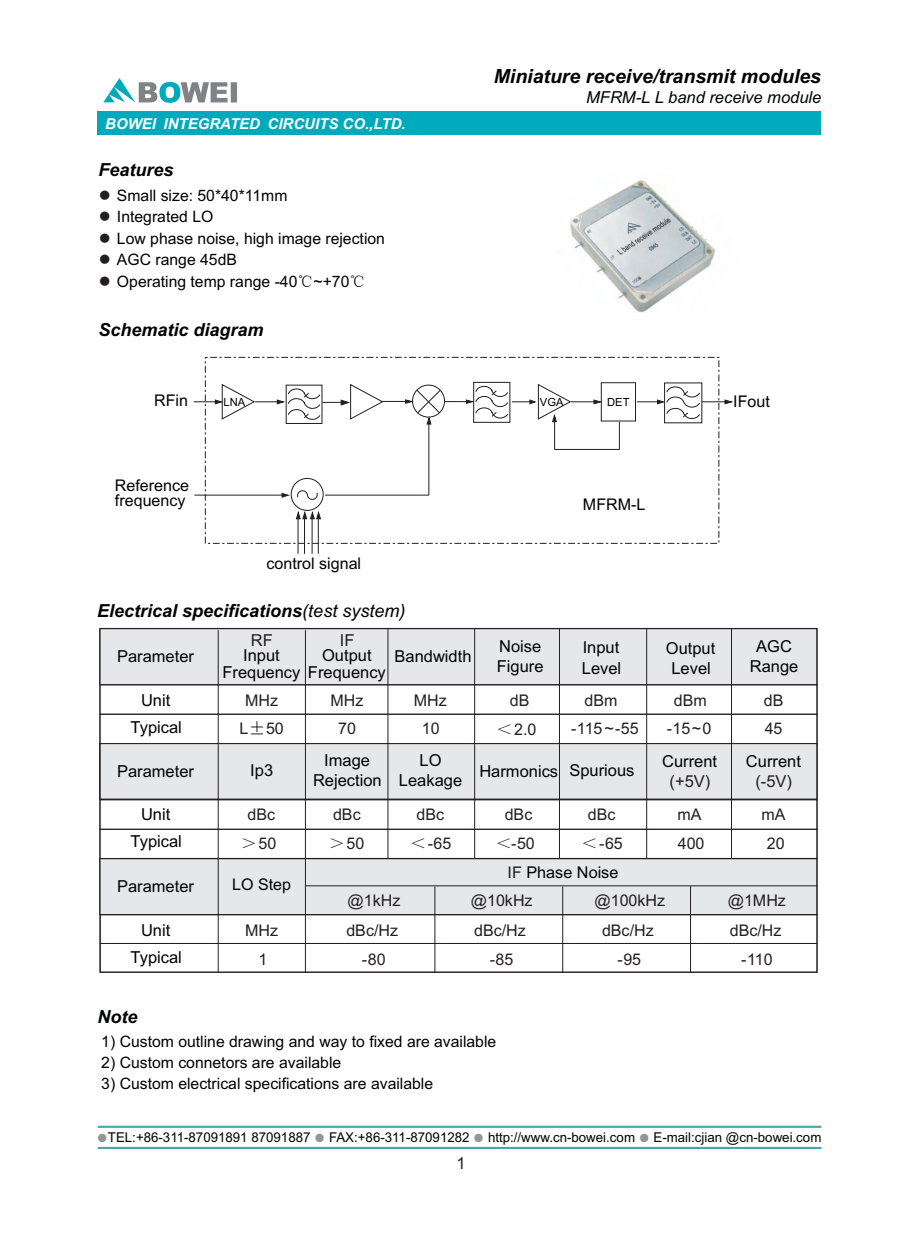
<style>
.page{position:relative;width:919px;height:1238px;background:#fff}
.page>*{position:absolute;margin:0;border:0;box-sizing:border-box;transform-origin:0 0}
.t1{font:italic 700 19.5px "Arial";color:#010202}
.t2{font:italic 700 18px "Arial";color:#010202}
.t3{font:16.5px/20.5px "Arial";color:#010202;text-align:center}
.t4{font:italic 16.5px "Arial";color:#010202}
.t5{font:16.5px "Arial";color:#231f20}
.t6{font:16.2px "Arial";color:#010202}
.t7{font:16.05px "Arial";color:#231f20}
.t8{font:16.05px/15.3px "Arial";color:#010202}
.t9{font:16.05px "Wingdings";color:#231f20}
.t10{font:15.75px/21.5px "Arial";color:#010202}
.t11{font:italic 700 15px "Arial";color:#fff}
.t12{font:13.5px "Arial";color:#010202}
.t13{font:11.25px "Arial";color:#010202}
.s1{font-family:"Sim Sun";font-size:16.05px}
.s2{font-weight:400}
.s3{font-family:"Sim Sun";font-size:17.4px;color:#010202}
.s4{font-family:"Sim Sun"}
.s5{font-size:16.05px;color:#231f20}
.s6{font-family:"Sim Sun";font-size:11.25px;color:#939598}
</style>
<div class="page">
<img style="left:570px;top:180px;width:146px;height:133px">
<svg style="left:98px;top:1146px;width:723px;height:2px"></svg>
<svg style="left:98px;top:1125px;width:723px;height:2px"></svg>
<svg style="left:103px;top:78px;width:134px;height:25px"></svg>
<div style="left:98px;top:111px;width:723px;height:23px;background:#00aabc"></div>
<div style="left:99px;top:857px;width:716px;height:58px;background:#e6e7e9"></div>
<div style="left:99px;top:628px;width:716px;height:57px;background:#e6e7e9"></div>
<div style="left:100px;top:684px;width:717px;height:30px;border:1px solid #231f20"></div>
<div style="left:100px;top:714px;width:717px;height:29px;border:1px solid #231f20"></div>
<svg style="left:99px;top:742px;width:716px;height:58px;background:#e0e1e3"></svg>
<div style="left:100px;top:799px;width:717px;height:30px;border:1px solid #231f20"></div>
<div style="left:100px;top:829px;width:717px;height:29px;border:1px solid #231f20"></div>
<div style="left:100px;top:914px;width:717px;height:29px;border:1px solid #231f20"></div>
<div style="left:100px;top:943px;width:717px;height:29px;border:1px solid #231f20"></div>
<hr style="left:305px;top:630px;width:1px;height:342px;background:#231f20">
<hr style="left:387px;top:628px;width:1px;height:230px;background:#231f20">
<hr style="left:474px;top:628px;width:1px;height:230px;background:#231f20">
<hr style="left:559px;top:628px;width:1px;height:230px;background:#231f20">
<hr style="left:646px;top:628px;width:1px;height:230px;background:#231f20">
<hr style="left:731px;top:628px;width:1px;height:230px;background:#231f20">
<hr style="left:434px;top:886px;width:1px;height:86px;background:#231f20">
<hr style="left:562px;top:886px;width:1px;height:86px;background:#231f20">
<hr style="left:690px;top:886px;width:1px;height:86px;background:#231f20">
<hr style="left:305px;top:885px;width:512px;height:1px;background:#231f20">
<hr style="left:120px;top:858px;width:696px;height:1px;background:#231f20">
<div style="left:291px;top:478px;width:32px;height:33px;border:1px solid #231f20;border-radius:50%"></div>
<div style="left:473px;top:382px;width:37px;height:41px;border:1px solid #231f20"></div>
<div style="left:601px;top:382px;width:35px;height:39px;border:1px solid #231f20"></div>
<svg style="left:637px;top:386px;width:95px;height:33px"></svg>
<hr style="left:194px;top:494px;width:89px;height:1px;background:#231f20">
<svg style="left:281px;top:487px;width:39px;height:15px"></svg>
<hr style="left:325px;top:494px;width:104px;height:1px;background:#231f20">
<hr style="left:428px;top:422px;width:1px;height:73px;background:#231f20">
<hr style="left:554px;top:449px;width:65px;height:1px;background:#231f20">
<svg style="left:194px;top:383px;width:407px;height:66px"></svg>
<hr style="left:297px;top:519px;width:1px;height:34px;background:#231f20">
<hr style="left:304px;top:519px;width:1px;height:34px;background:#231f20">
<hr style="left:311px;top:519px;width:1px;height:34px;background:#231f20">
<hr style="left:318px;top:519px;width:1px;height:34px;background:#231f20">
<svg style="left:295px;top:511px;width:26px;height:9px"></svg>
<svg style="left:619px;top:422px;width:1px;height:27px"></svg>
<hr style="left:218px;top:630px;width:1px;height:342px;background:#231f20">
<p class="t11" style="left:105px;top:118px;width:302px">BOWEI INTEGRATED CIRCUITS CO.,LTD.</p>
<p class="t2" style="left:98px;top:162px;width:77px">Features</p>
<p class="t10" style="left:117px;top:186px;width:269px">Small size: 50*40*11mm<br>Integrated LO<br>Low phase noise, high image rejection<br>AGC range 45dB<br>Operating temp range -40<span class="s1">℃</span>~+70<span class="s1">℃</span></p>
<p class="t9" style="left:99px;top:189px;width:73px">●</p>
<p class="t9" style="left:99px;top:210px;width:73px">●</p>
<p class="t9" style="left:99px;top:231px;width:73px">●</p>
<p class="t9" style="left:99px;top:274px;width:73px">●</p>
<p class="t9" style="left:99px;top:253px;width:73px">●</p>
<p class="t2" style="left:98px;top:322px;width:167px">Schematic diagram</p>
<p class="t1" style="left:493px;top:69px;width:329px">Miniature receive/transmit modules</p>
<p class="t4" style="left:586px;top:91px;width:237px">MFRM-L L band receive module</p>
<p class="t8" style="left:154px;top:394px;width:35px">RFin</p>
<p class="t13" style="left:223px;top:398px;width:23px">LNA</p>
<p class="t13" style="left:540px;top:398px;width:25px">VGA</p>
<p class="t13" style="left:607px;top:398px;width:24px">DET</p>
<p class="t8" style="left:733px;top:395px;width:38px">IFout</p>
<p class="t8" style="left:115px;top:478px;width:76px">Reference frequency</p>
<p class="t8" style="left:266px;top:557px;width:96px">control signal</p>
<p class="t2" style="left:97px;top:604px;width:310px">Electrical specifications<span class="s2">(test system)</span></p>
<p class="t8" style="left:583px;top:498px;width:64px">MFRM-L</p>
<p class="t5" style="left:251px;top:633px;width:23px">RF</p>
<p class="t5" style="left:340px;top:633px;width:16px">IF</p>
<p class="t3" style="left:117px;top:647px;width:78px">Parameter</p>
<p class="t3" style="left:222px;top:648px;width:79px;line-height:17.2px">Input<br>Frequency</p>
<p class="t3" style="left:308px;top:648px;width:79px;line-height:17.2px">Output<br>Frequency</p>
<p class="t3" style="left:394px;top:647px;width:78px">Bandwidth</p>
<p class="t3" style="left:497px;top:637px;width:48px;text-align:left">Noise<br>Figure</p>
<p class="t3" style="left:581px;top:638px;width:41px;text-align:left">Input<br>Level</p>
<p class="t3" style="left:665px;top:639px;width:51px">Output<br>Level</p>
<p class="t3" style="left:749px;top:637px;width:50px">AGC<br>Range</p>
<p class="t3" style="left:131px;top:688px;width:53px;line-height:27px">Unit<br>Typical</p>
<p class="t3" style="left:250px;top:761px;width:24px">Ip3</p>
<p class="t3" style="left:313px;top:752px;width:70px;line-height:20px">Image<br>Rejection</p>
<p class="t3" style="left:399px;top:752px;width:65px;line-height:20px">LO<br>Leakage</p>
<p class="t3" style="left:479px;top:762px;width:156px">Harmonics Spurious</p>
<p class="t7" style="left:245px;top:694px;width:34px">MHz</p>
<p class="t7" style="left:330px;top:694px;width:34px">MHz</p>
<p class="t7" style="left:414px;top:694px;width:34px">MHz</p>
<p class="t7" style="left:510px;top:694px;width:21px">dB</p>
<p class="t7" style="left:584px;top:694px;width:35px">dBm</p>
<p class="t7" style="left:674px;top:694px;width:35px">dBm</p>
<p class="t7" style="left:763px;top:694px;width:21px">dB</p>
<p class="t7" style="left:240px;top:722px;width:46px">L<span class="s3">±</span>50</p>
<p class="t7" style="left:338px;top:722px;width:19px">70</p>
<p class="t7" style="left:422px;top:722px;width:19px">10</p>
<p class="t7" style="left:496px;top:723px;width:41px"><span class="s4">＜</span>2.0</p>
<p class="t7" style="left:571px;top:722px;width:69px">-115~-55</p>
<p class="t7" style="left:666px;top:722px;width:46px">-15~0</p>
<p class="t7" style="left:764px;top:722px;width:19px">45</p>
<p class="t3" style="left:662px;top:752px;width:56px">Current</p>
<p class="t3" style="left:746px;top:752px;width:56px">Current</p>
<p class="t3" style="left:117px;top:762px;width:78px">Parameter</p>
<p class="t5" style="left:669px;top:774px;width:42px">(+5V)</p>
<p class="t5" style="left:755px;top:774px;width:38px">(-5V)</p>
<p class="t3" style="left:141px;top:805px;width:31px">Unit</p>
<p class="t3" style="left:131px;top:832px;width:53px">Typical</p>
<p class="t3" style="left:117px;top:877px;width:78px">Parameter</p>
<p class="t3" style="left:141px;top:921px;width:31px">Unit</p>
<p class="t3" style="left:131px;top:948px;width:53px">Typical</p>
<p class="t7" style="left:247px;top:808px;width:29px">dBc</p>
<p class="t7" style="left:333px;top:808px;width:29px">dBc</p>
<p class="t7" style="left:416px;top:808px;width:29px">dBc</p>
<p class="t7" style="left:504px;top:808px;width:29px">dBc</p>
<p class="t7" style="left:587px;top:808px;width:29px">dBc</p>
<p class="t7" style="left:677px;top:808px;width:26px">mA</p>
<p class="t7" style="left:761px;top:808px;width:26px">mA</p>
<p class="t7" style="left:241px;top:837px;width:37px"><span class="s4">＞</span>50</p>
<p class="t7" style="left:329px;top:837px;width:37px"><span class="s4">＞</span>50</p>
<p class="t7" style="left:410px;top:837px;width:43px"><span class="s4">＜</span>-65</p>
<p class="t7" style="left:496px;top:837px;width:40px"><span class="s4">＜</span>-50</p>
<p class="t7" style="left:581px;top:837px;width:43px"><span class="s4">＜</span>-65</p>
<p class="t7" style="left:677px;top:837px;width:28px">400</p>
<p class="t7" style="left:766px;top:837px;width:19px">20</p>
<p class="t6" style="left:507px;top:866px;width:112px"><span class="s5">IF</span> Phase Noise</p>
<p class="t7" style="left:347px;top:894px;width:54px">@1kHz</p>
<p class="t7" style="left:471px;top:894px;width:63px">@10kHz</p>
<p class="t7" style="left:594px;top:894px;width:72px">@100kHz</p>
<p class="t7" style="left:727px;top:894px;width:60px">@1MHz</p>
<p class="t7" style="left:245px;top:923px;width:34px">MHz</p>
<p class="t7" style="left:346px;top:923px;width:53px">dBc/Hz</p>
<p class="t7" style="left:474px;top:923px;width:53px">dBc/Hz</p>
<p class="t7" style="left:602px;top:923px;width:53px">dBc/Hz</p>
<p class="t7" style="left:729px;top:923px;width:53px">dBc/Hz</p>
<p class="t7" style="left:258px;top:952px;width:10px">1</p>
<p class="t7" style="left:362px;top:952px;width:25px">-80</p>
<p class="t7" style="left:489px;top:952px;width:25px">-85</p>
<p class="t7" style="left:617px;top:952px;width:25px">-95</p>
<p class="t7" style="left:741px;top:952px;width:33px">-110</p>
<p class="t8" style="left:232px;top:878px;width:60px">LO Step</p>
<p class="t2" style="left:97px;top:1010px;width:41px">Note</p>
<p class="t10" style="left:101px;top:1031px;width:396px">1) Custom outline drawing and way to fixed are available</p>
<p class="t10" style="left:101px;top:1053px;width:241px">2) Custom connetors are available</p>
<p class="t10" style="left:101px;top:1074px;width:333px">3) Custom electrical specifications are available</p>
<p class="t12" style="left:97px;top:1131px;width:726px"><span class="s6">●</span>TEL:+86-311-87091891 87091887 <span class="s6">●</span> FAX:+86-311-87091282 <span class="s6">●</span> http://www.cn-bowei.com <span class="s6">●</span> E-mail:cjian @cn-bowei.com</p>
<p class="t5" style="left:456px;top:1156px;width:11px">1</p>
</div>
